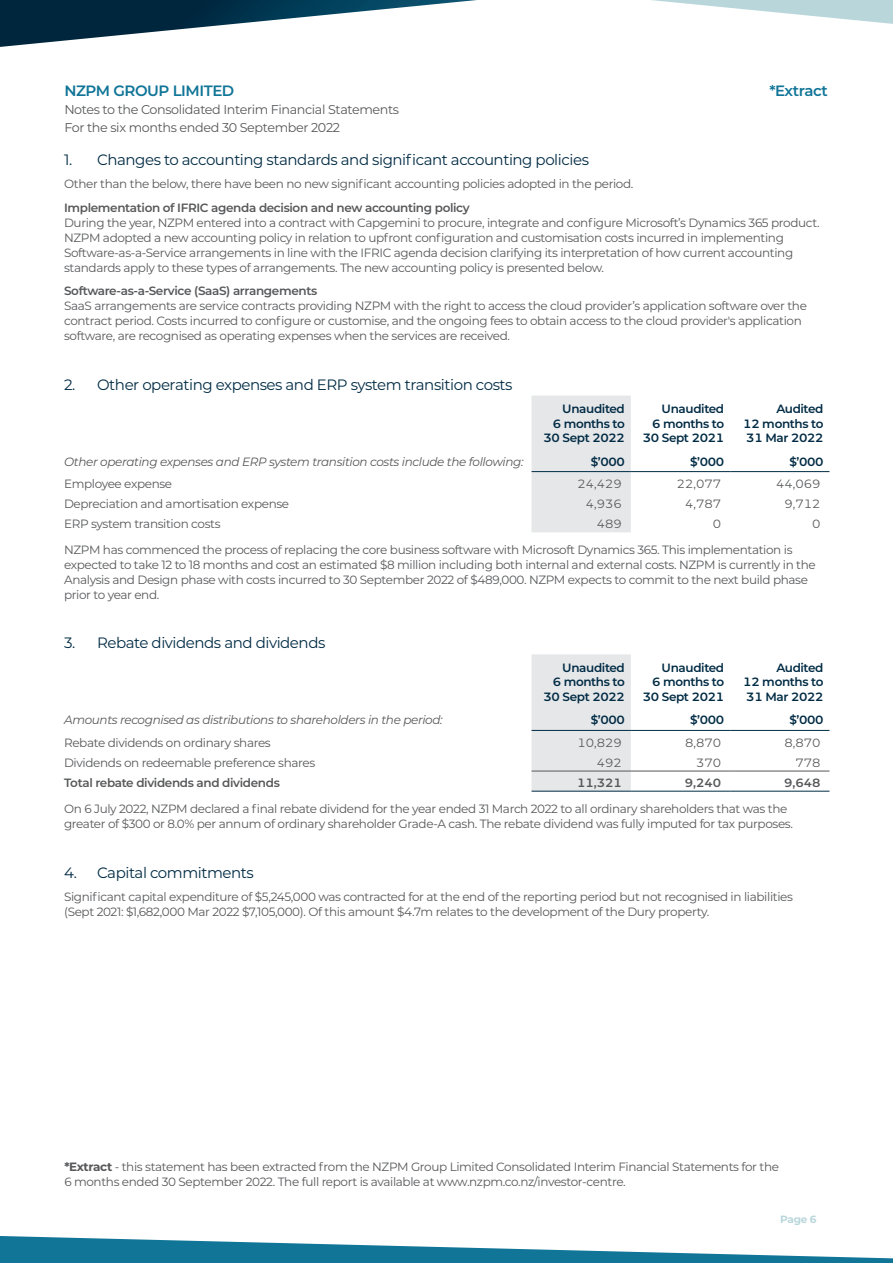
<style>
.page{position:relative;width:893px;height:1263px;background:#fff}
.page>*{position:absolute;margin:0;border:0;box-sizing:border-box;transform-origin:0 0}
.t1{font:15px "Montserrat";letter-spacing:-.03em;color:#002b44}
.Subheading{font:600 15px "Montserrat";letter-spacing:-.03em;color:#107597}
.Body_Copy{font:12.75px/18px "Montserrat";letter-spacing:-.03em;color:#57585a}
.Table_Notes_Copy{font:12px/15px "Montserrat";letter-spacing:-.03em;color:#57585a}
.Table_Head_-_Right{font:600 12px/14.4px "Montserrat";letter-spacing:-.03em;color:#002b44;text-align:right}
.Table_Body{font:12px "Montserrat";letter-spacing:-.03em;color:#57585a}
.Table_Head{font:italic 12px "Montserrat";letter-spacing:-.03em;color:#57585a}
.Table_Numbers{font:12px "Montserrat";color:#57585a}
.Table_Body-2{font:600 12px "Montserrat";letter-spacing:-.03em;color:#57585a}
.Table_Numbers-2{font:600 12px "Montserrat";color:#57585a}
.t2{font:700 10.5px "Montserrat";color:#b9d7db}
.s1{font-weight:600}
.s2{font-weight:700}
</style>
<div class="page">
<svg style="left:0;top:0;width:893px;height:47px"></svg>
<svg style="left:0;top:1236px;width:893px;height:27px"></svg>
<div style="left:531px;top:396px;width:100px;height:136px;background:#e6e7e9"></div>
<hr style="left:730px;top:471px;width:99px;height:1px;background:#002b44">
<hr style="left:531px;top:471px;width:100px;height:1px;background:#002b44">
<hr style="left:631px;top:471px;width:99px;height:1px;background:#002b44">
<div style="left:531px;top:654px;width:100px;height:137px;background:#e6e7e9"></div>
<hr style="left:531px;top:791px;width:100px;height:1px;background:#002b44">
<hr style="left:631px;top:791px;width:99px;height:1px;background:#002b44">
<hr style="left:730px;top:791px;width:99px;height:1px;background:#002b44">
<hr style="left:730px;top:730px;width:99px;height:1px;background:#002b44">
<hr style="left:531px;top:771px;width:100px;height:1px;background:#57585a">
<hr style="left:631px;top:771px;width:99px;height:1px;background:#57585a">
<hr style="left:730px;top:771px;width:99px;height:1px;background:#57585a">
<hr style="left:531px;top:730px;width:100px;height:1px;background:#002b44">
<hr style="left:631px;top:730px;width:99px;height:1px;background:#002b44">
<p class="Subheading" style="left:64px;top:80px;width:172px">NZPM GROUP LIMITED</p>
<p class="Subheading" style="left:769px;top:80px;width:60px">*Extract</p>
<p class="Body_Copy" style="left:64px;top:100px;width:336px">Notes to the Consolidated Interim Financial Statements<br>For the six months ended 30 September 2022</p>
<p class="t1" style="left:64px;top:149px;width:526px">1. Changes to accounting standards and significant accounting policies</p>
<p class="Table_Notes_Copy" style="left:64px;top:176px;width:571px">Other than the below, there have been no new significant accounting policies adopted in the period.</p>
<p class="Table_Notes_Copy" style="left:64px;top:200px;width:757px"><span class="s1">Implementation of IFRIC agenda decision and new accounting policy<br></span>During the year, NZPM entered into a contract with Capgemini to procure, integrate and configure Microsoft’s Dynamics 365 product.<br>NZPM adopted a new accounting policy in relation to upfront configuration and customisation costs incurred in implementing Software-as-a-Service arrangements in line with the IFRIC agenda decision clarifying its interpretation of how current accounting standards apply to these types of arrangements. The new accounting policy is presented below.</p>
<p class="Table_Notes_Copy" style="left:64px;top:283px;width:744px"><span class="s1">Software-as-a-Service (SaaS) arrangements<br></span>SaaS arrangements are service contracts providing NZPM with the right to access the cloud provider’s application software over the contract period. Costs incurred to configure or customise, and the ongoing fees to obtain access to the cloud provider's application software, are recognised as operating expenses when the services are received.</p>
<p class="t1" style="left:64px;top:374px;width:450px">2. Other operating expenses and ERP system transition costs</p>
<p class="Table_Head_-_Right" style="left:543px;top:401px;width:83px">Unaudited<br>6 months to<br>30 Sept 2022</p>
<p class="Table_Head_-_Right" style="left:643px;top:401px;width:83px">Unaudited<br>6 months to<br>30 Sept 2021</p>
<p class="Table_Head_-_Right" style="left:743px;top:401px;width:82px;text-align:justify;text-indent:33px">Audited 12 months to 31 Mar 2022</p>
<p class="Table_Head" style="left:64px;top:453px;width:461px">Other operating expenses and ERP system transition costs include the following:</p>
<p class="Table_Head_-_Right" style="left:591px;top:454px;width:36px">$’000</p>
<p class="Table_Head_-_Right" style="left:690px;top:454px;width:36px">$’000</p>
<p class="Table_Head_-_Right" style="left:789px;top:454px;width:36px">$’000</p>
<p class="Table_Body" style="left:64px;top:475px;width:110px">Employee expense</p>
<p class="Table_Numbers" style="left:577px;top:475px;width:46px">24,429</p>
<p class="Table_Numbers" style="left:677px;top:475px;width:46px">22,077</p>
<p class="Table_Numbers" style="left:776px;top:475px;width:46px">44,069</p>
<p class="Table_Body" style="left:64px;top:495px;width:227px">Depreciation and amortisation expense</p>
<p class="Table_Numbers" style="left:586px;top:495px;width:38px">4,936</p>
<p class="Table_Numbers" style="left:685px;top:495px;width:38px">4,787</p>
<p class="Table_Numbers" style="left:784px;top:495px;width:38px">9,712</p>
<p class="Table_Body" style="left:64px;top:516px;width:158px">ERP system transition costs</p>
<p class="Table_Numbers" style="left:597px;top:516px;width:27px">489</p>
<p class="Table_Numbers" style="left:713px;top:516px;width:10px">0</p>
<p class="Table_Numbers" style="left:812px;top:516px;width:10px">0</p>
<p class="Table_Notes_Copy" style="left:64px;top:542px;width:753px">NZPM has commenced the process of replacing the core business software with Microsoft Dynamics 365. This implementation is expected to take 12 to 18 months and cost an estimated $8 million including both internal and external costs. NZPM is currently in the Analysis and Design phase with costs incurred to 30 September 2022 of $489,000. NZPM expects to commit to the next build phase prior to year end.</p>
<p class="t1" style="left:64px;top:633px;width:263px">3. Rebate dividends and dividends</p>
<p class="Table_Head_-_Right" style="left:543px;top:660px;width:83px">Unaudited<br>6 months to<br>30 Sept 2022</p>
<p class="Table_Head_-_Right" style="left:643px;top:660px;width:83px">Unaudited<br>6 months to<br>30 Sept 2021</p>
<p class="Table_Head_-_Right" style="left:743px;top:660px;width:82px;text-align:justify;text-indent:33px">Audited 12 months to 31 Mar 2022</p>
<p class="Table_Head" style="left:64px;top:712px;width:380px">Amounts recognised as distributions to shareholders in the period:</p>
<p class="Table_Head_-_Right" style="left:591px;top:712px;width:36px">$’000</p>
<p class="Table_Head_-_Right" style="left:690px;top:712px;width:36px">$’000</p>
<p class="Table_Head_-_Right" style="left:789px;top:712px;width:36px">$’000</p>
<p class="Table_Body" style="left:64px;top:734px;width:208px">Rebate dividends on ordinary shares</p>
<p class="Table_Numbers" style="left:577px;top:734px;width:46px">10,829</p>
<p class="Table_Numbers" style="left:685px;top:734px;width:38px">8,870</p>
<p class="Table_Numbers" style="left:784px;top:734px;width:38px">8,870</p>
<p class="Table_Body" style="left:64px;top:754px;width:253px">Dividends on redeemable preference shares</p>
<p class="Table_Numbers" style="left:597px;top:754px;width:27px">492</p>
<p class="Table_Numbers" style="left:696px;top:754px;width:27px">370</p>
<p class="Table_Numbers" style="left:795px;top:754px;width:27px">778</p>
<p class="Table_Body-2" style="left:64px;top:774px;width:217px">Total rebate dividends and dividends</p>
<p class="Table_Numbers-2" style="left:577px;top:774px;width:46px">11,321</p>
<p class="Table_Numbers-2" style="left:685px;top:774px;width:38px">9,240</p>
<p class="Table_Numbers-2" style="left:784px;top:774px;width:38px">9,648</p>
<p class="Table_Notes_Copy" style="left:64px;top:801px;width:730px">On 6 July 2022, NZPM declared a final rebate dividend for the year ended 31 March 2022 to all ordinary shareholders that was the greater of $300 or 8.0% per annum of ordinary shareholder Grade-A cash. The rebate dividend was fully imputed for tax purposes.</p>
<p class="t1" style="left:64px;top:862px;width:191px">4. Capital commitments</p>
<p class="Table_Notes_Copy" style="left:64px;top:889px;width:730px">Significant capital expenditure of $5,245,000 was contracted for at the end of the reporting period but not recognised in liabilities (Sept 2021: $1,682,000 Mar 2022 $7,105,000). Of this amount $4.7m relates to the development of the Dury property.</p>
<p class="Table_Notes_Copy" style="left:64px;top:1159px;width:716px"><span class="s2">*Extract</span> - this statement has been extracted from the NZPM Group Limited Consolidated Interim Financial Statements for the<br>6 months ended 30 September 2022. The full report is available at www.nzpm.co.nz/investor-centre.</p>
<p class="t2" style="left:780px;top:1211px;width:38px">Page 6</p>
</div>
